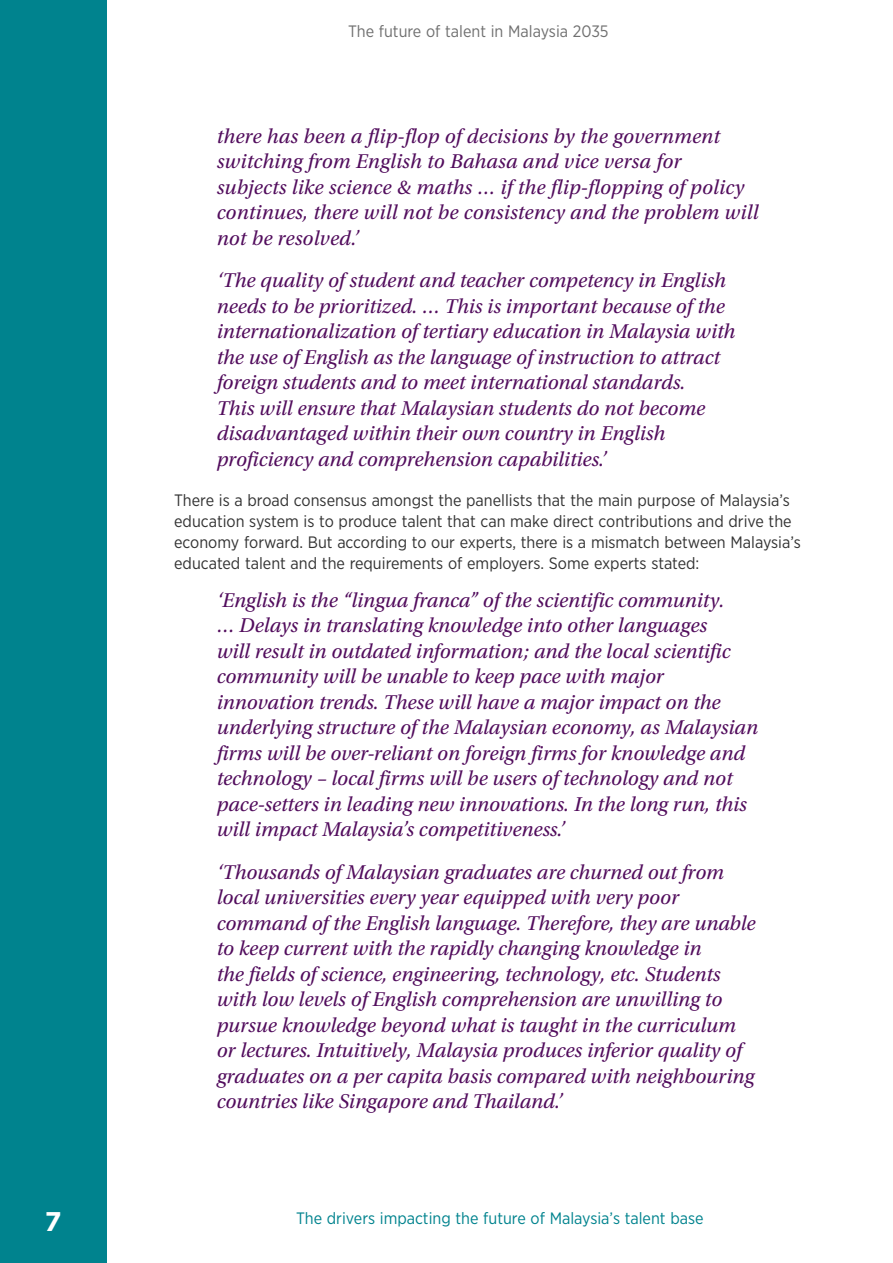
<style>
.page{position:relative;width:893px;height:1263px;background:#fff}
.page>*{position:absolute;margin:0;border:0;box-sizing:border-box;transform-origin:0 0}
.t1{font:700 27px "Gotham";color:#fff}
.OutQuote{font:italic 21px/25.5px "Utopia Std";color:#520d5d}
.B_body{font:16.5px/21px "Gotham Narrow";color:#333}
.t2{font:16.5px "Gotham Narrow";color:#00838e}
.t3{font:16.5px "Gotham Narrow";color:#707070}
</style>
<div class="page">
<div style="left:0;top:0;width:106px;height:1263px;background:#00838e"></div>
<p class="t1" style="left:45px;top:1204px;width:18px">7</p>
<p class="t3" style="left:348px;top:21px;width:262px">The future of talent in Malaysia 2035</p>
<p class="OutQuote" style="left:217px;top:124px;width:543px">there has been a flip-flop of decisions by the government switching from English to Bahasa and vice versa for<br>subjects like science &amp; maths … if the flip-flopping of policy continues, there will not be consistency and the problem will not be resolved.’</p>
<p class="OutQuote" style="left:217px;top:268px;width:520px">‘The quality of student and teacher competency in English needs to be prioritized. … This is important because of the internationalization of tertiary education in Malaysia with the use of English as the language of instruction to attract foreign students and to meet international standards.<br>This will ensure that Malaysian students do not become disadvantaged within their own country in English proficiency and comprehension capabilities.’</p>
<p class="B_body" style="left:174px;top:489px;width:628px">There is a broad consensus amongst the panellists that the main purpose of Malaysia’s education system is to produce talent that can make direct contributions and drive the economy forward. But according to our experts, there is a mismatch between Malaysia’s educated talent and the requirements of employers. Some experts stated:</p>
<p class="OutQuote" style="left:217px;top:588px;width:543px">‘English is the “lingua franca” of the scientific community.<br>… Delays in translating knowledge into other languages<br>will result in outdated information; and the local scientific community will be unable to keep pace with major innovation trends. These will have a major impact on the underlying structure of the Malaysian economy, as Malaysian firms will be over-reliant on foreign firms for knowledge and technology – local firms will be users of technology and not pace-setters in leading new innovations. In the long run, this will impact Malaysia’s competitiveness.’</p>
<p class="OutQuote" style="left:217px;top:859px;width:540px">‘Thousands of Malaysian graduates are churned out from local universities every year equipped with very poor command of the English language. Therefore, they are unable to keep current with the rapidly changing knowledge in<br>the fields of science, engineering, technology, etc. Students with low levels of English comprehension are unwilling to pursue knowledge beyond what is taught in the curriculum or lectures. Intuitively, Malaysia produces inferior quality of graduates on a per capita basis compared with neighbouring countries like Singapore and Thailand.’</p>
<p class="t2" style="left:296px;top:1208px;width:409px">The drivers impacting the future of Malaysia’s talent base</p>
</div>
